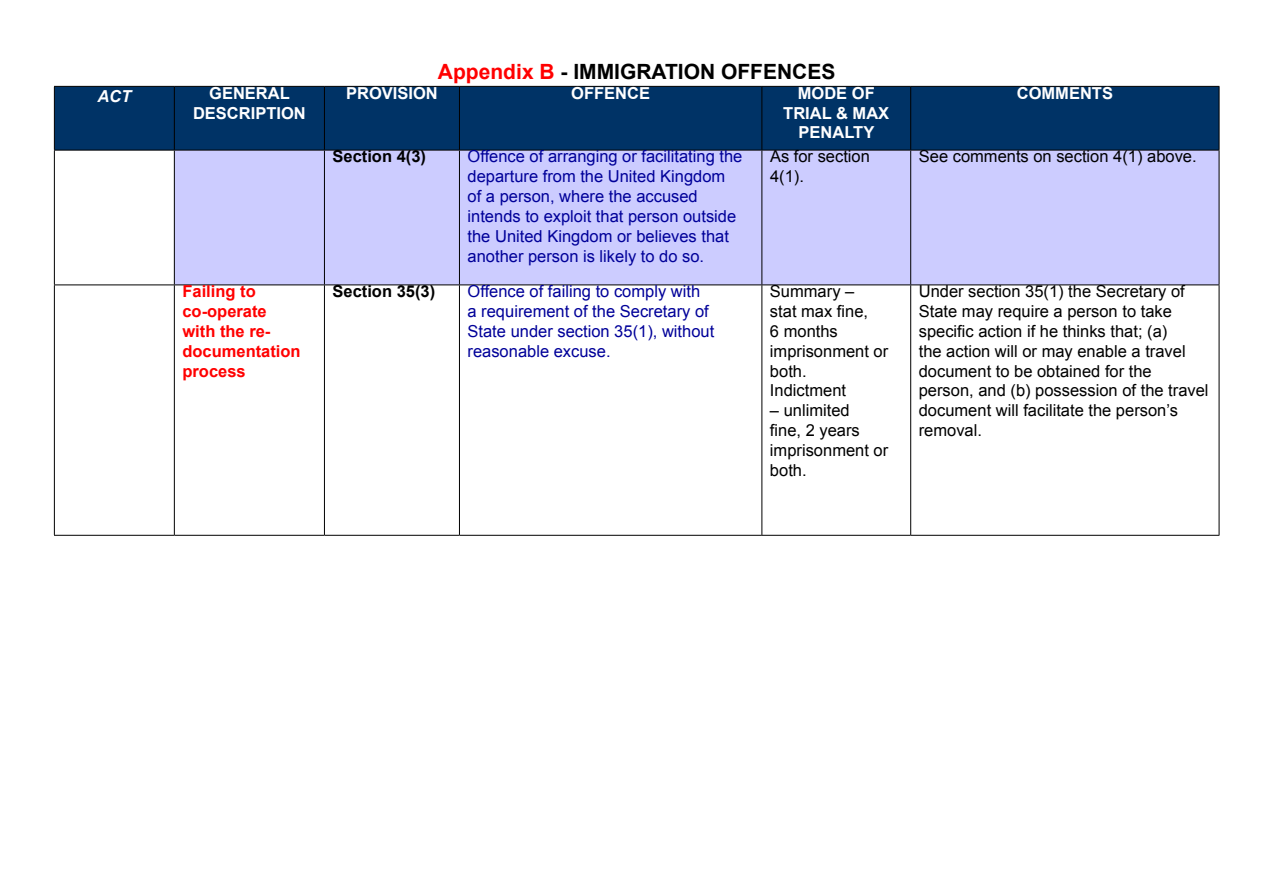
<style>
.page{position:relative;width:1263px;height:893px;background:#fff}
.page>*{position:absolute;margin:0;border:0;box-sizing:border-box;transform-origin:0 0}
.t1{font:700 21px "Arial";color:#000}
.t2{font:16.5px/19.8px "Arial";color:#000}
.t3{font:16.5px/19.8px "Arial";color:#009}
.t4{font:700 16.5px/19.8px "Arial";color:#fff;text-align:center}
.t5{font:700 16.5px/19.8px "Arial";color:#f00}
.t6{font:700 16.5px "Arial";color:#000}
.t7{font:italic 700 16.5px "Arial";color:#fff}
.s1{color:#f00}
</style>
<div class="page">
<div style="left:55px;top:87px;width:1164px;height:63px;background:#036"></div>
<div style="left:175px;top:151px;width:1044px;height:134px;background:#ccf"></div>
<hr style="left:54px;top:87px;width:1px;height:63px;background:#000">
<hr style="left:174px;top:87px;width:1px;height:63px;background:#000">
<hr style="left:324px;top:87px;width:1px;height:63px;background:#000">
<hr style="left:459px;top:87px;width:1px;height:63px;background:#000">
<hr style="left:761px;top:87px;width:1px;height:63px;background:#000">
<hr style="left:910px;top:87px;width:1px;height:63px;background:#000">
<hr style="left:1219px;top:87px;width:1px;height:63px;background:#000">
<hr style="left:54px;top:150px;width:1px;height:135px;background:#000">
<hr style="left:174px;top:150px;width:1px;height:135px;background:#000">
<hr style="left:324px;top:150px;width:1px;height:135px;background:#000">
<hr style="left:459px;top:150px;width:1px;height:135px;background:#000">
<hr style="left:761px;top:150px;width:1px;height:135px;background:#000">
<hr style="left:910px;top:150px;width:1px;height:135px;background:#000">
<hr style="left:1219px;top:150px;width:1px;height:135px;background:#000">
<hr style="left:54px;top:285px;width:120px;height:1px;background:#000">
<hr style="left:54px;top:285px;width:1px;height:250px;background:#000">
<hr style="left:174px;top:285px;width:1px;height:250px;background:#000">
<hr style="left:324px;top:285px;width:1px;height:250px;background:#000">
<hr style="left:459px;top:285px;width:1px;height:250px;background:#000">
<hr style="left:761px;top:285px;width:1px;height:250px;background:#000">
<hr style="left:910px;top:285px;width:1px;height:250px;background:#000">
<hr style="left:1219px;top:285px;width:1px;height:250px;background:#000">
<hr style="left:54px;top:86px;width:120px;height:1px;background:#000">
<hr style="left:174px;top:86px;width:150px;height:1px;background:#000">
<hr style="left:324px;top:86px;width:135px;height:1px;background:#000">
<hr style="left:459px;top:86px;width:303px;height:1px;background:#000">
<hr style="left:762px;top:86px;width:149px;height:1px;background:#000">
<hr style="left:911px;top:86px;width:308px;height:1px;background:#000">
<hr style="left:54px;top:150px;width:120px;height:1px;background:#000">
<hr style="left:174px;top:150px;width:150px;height:1px;background:#000">
<hr style="left:324px;top:150px;width:135px;height:1px;background:#000">
<hr style="left:459px;top:150px;width:303px;height:1px;background:#000">
<hr style="left:762px;top:150px;width:149px;height:1px;background:#000">
<hr style="left:911px;top:150px;width:308px;height:1px;background:#000">
<hr style="left:174px;top:285px;width:150px;height:1px;background:#000">
<hr style="left:324px;top:285px;width:135px;height:1px;background:#000">
<hr style="left:459px;top:285px;width:303px;height:1px;background:#000">
<hr style="left:762px;top:285px;width:149px;height:1px;background:#000">
<hr style="left:911px;top:285px;width:308px;height:1px;background:#000">
<hr style="left:54px;top:535px;width:120px;height:1px;background:#000">
<hr style="left:174px;top:535px;width:150px;height:1px;background:#000">
<hr style="left:324px;top:535px;width:135px;height:1px;background:#000">
<hr style="left:459px;top:535px;width:303px;height:1px;background:#000">
<hr style="left:762px;top:535px;width:149px;height:1px;background:#000">
<hr style="left:911px;top:535px;width:308px;height:1px;background:#000">
<p class="t1" style="left:438px;top:58px;width:399px"><span class="s1">Appendix B</span> - IMMIGRATION OFFENCES</p>
<p class="t7" style="left:97px;top:86px;width:35px">ACT</p>
<p class="t4" style="left:193px;top:84px;width:114px">GENERAL<br>DESCRIPTION</p>
<p class="t4" style="left:346px;top:84px;width:93px">PROVISION</p>
<p class="t4" style="left:571px;top:84px;width:80px">OFFENCE</p>
<p class="t4" style="left:783px;top:84px;width:108px">MODE OF<br>TRIAL &amp; MAX<br>PENALTY</p>
<p class="t4" style="left:1017px;top:84px;width:98px">COMMENTS</p>
<p class="t6" style="left:333px;top:146px;width:95px">Section 4(3)</p>
<p class="t3" style="left:468px;top:147px;width:276px">Offence of arranging or facilitating the departure from the United Kingdom of a person, where the accused intends to exploit that person outside the United Kingdom or believes that another person is likely to do so.</p>
<p class="t2" style="left:770px;top:147px;width:101px">As for section<br>4(1).</p>
<p class="t2" style="left:919px;top:147px;width:279px">See comments on section 4(1) above.</p>
<p class="t5" style="left:182px;top:282px;width:120px">Failing to co-operate with the re&shy;documentation process</p>
<p class="t6" style="left:332px;top:281px;width:104px">Section 35(3)</p>
<p class="t3" style="left:467px;top:282px;width:248px">Offence of failing to comply with<br>a requirement of the Secretary of<br>State under section 35(1), without reasonable excuse.</p>
<p class="t2" style="left:770px;top:282px;width:120px">Summary –<br>stat max fine,<br>6 months imprisonment or both.<br>Indictment</p>
<p class="t2" style="left:770px;top:401px;width:120px">– unlimited<br>fine, 2 years imprisonment or both.</p>
<p class="t2" style="left:919px;top:282px;width:291px">Under section 35(1) the Secretary of<br>State may require a person to take specific action if he thinks that; (a)<br>the action will or may enable a travel document to be obtained for the person, and (b) possession of the travel document will facilitate the person’s removal.</p>
</div>
